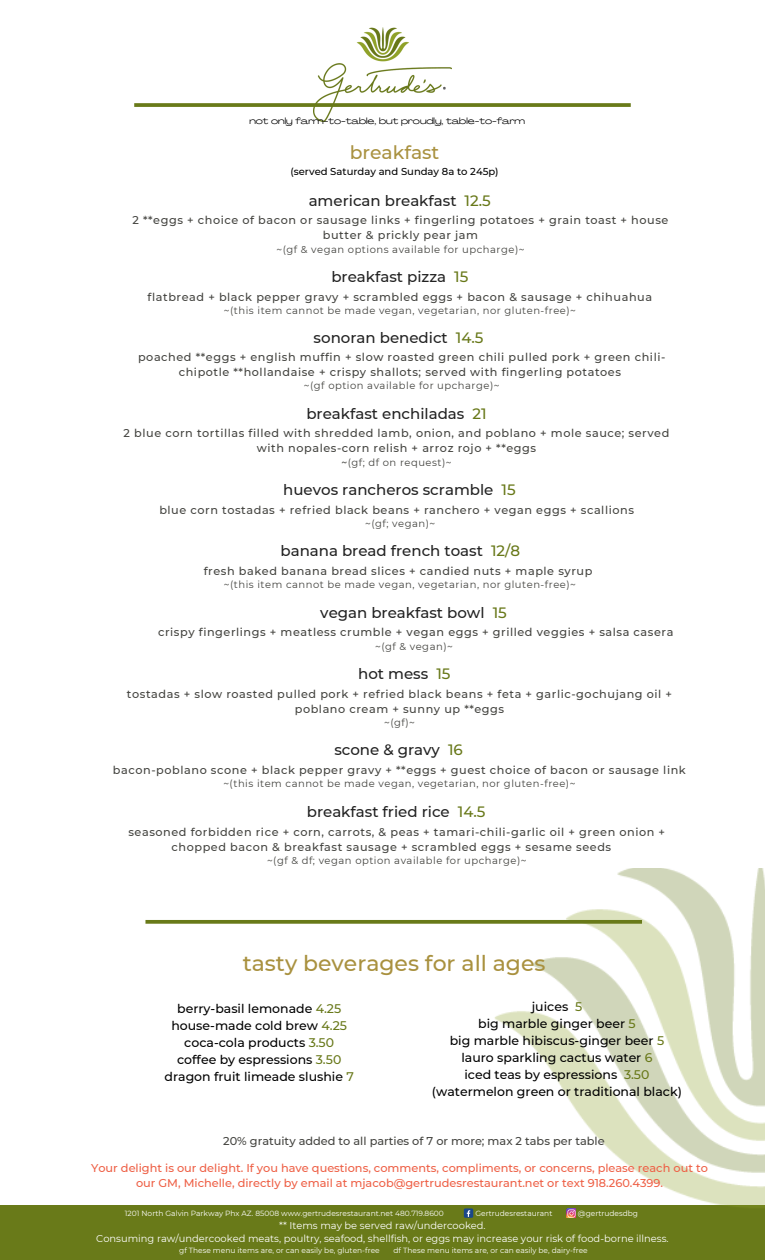
<style>
.page{position:relative;width:765px;height:1260px;background:#fff}
.page>*{position:absolute;margin:0;border:0;box-sizing:border-box;transform-origin:0 0}
.t1{font:500 22px "Montserrat";color:#a9913f}
.t2{font:500 18.75px "Montserrat";color:#a9913f}
.t3{font:500 15px "Montserrat";color:#222}
.t4{font:500 15px "Montserrat";color:#687819}
.t5{font:500 12.5px/16.9px "Montserrat";color:#000;text-align:center}
.t6{font:500 11.38px/15px "Montserrat";color:#ee6046;text-align:center}
.t7{font:500 11.38px "Montserrat";color:#444440}
.t8{font:500 11.25px/15px "Montserrat";letter-spacing:.05em;color:#444440;text-align:center}
.t9{font:10px "Montserrat";letter-spacing:.05em;color:#444440}
.t10{font:500 10px "Montserrat";color:#000}
.t11{font:9.88px "Montserrat";color:#fff}
.t12{font:8.88px "Agrandir Grand";color:#000}
.t13{font:7.5px "Montserrat";color:#fff}
.s1{color:#687819}
.s2{font-weight:500}
</style>
<div class="page">
<div style="left:0;top:1206px;width:765px;height:54px;background:#697a19"></div>
<img style="left:445px;top:869px;width:320px;height:349px">
<img style="left:313px;top:27px;width:138px;height:95px">
<svg style="left:134px;top:103px;width:497px;height:4px;fill:#6d7d20"></svg>
<svg style="left:145px;top:920px;width:497px;height:4px;fill:#697a19"></svg>
<h3 class="t12" style="left:249px;top:117px;width:277px">not only farm-to-table, but proudly, table-to-farm</h3>
<h2 class="t2" style="left:350px;top:141px;width:91px">breakfast</h2>
<h2 class="t10" style="left:290px;top:165px;width:210px">(served Saturday and Sunday 8a to 245p)</h2>
<h4 class="t3" style="left:309px;top:191px;width:149px">american breakfast</h4>
<h2 class="t4" style="left:465px;top:191px;width:28px">12.5</h2>
<h4 class="t8" style="left:133px;top:213px;width:537px">2 **eggs + choice of bacon or sausage links + fingerling potatoes + grain toast + house butter &amp; prickly pear jam</h4>
<h4 class="t9" style="left:277px;top:243px;width:250px">~(gf &amp; vegan options available for upcharge)~</h4>
<h6 class="t3" style="left:331px;top:268px;width:139px">breakfast pizza <span class="s1">15</span></h6>
<h2 class="t8" style="left:148px;top:289px;width:506px">flatbread + black pepper gravy + scrambled eggs + bacon &amp; sausage + chihuahua</h2>
<h2 class="t9" style="left:224px;top:304px;width:354px">~(this item cannot be made vegan, vegetarian, nor gluten-free)~</h2>
<h2 class="t3" style="left:314px;top:329px;width:171px">sonoran benedict <span class="s1">14.5</span></h2>
<h2 class="t8" style="left:138px;top:350px;width:529px">poached **eggs + english muffin + slow roasted green chili pulled pork + green chili&shy;chipotle **hollandaise + crispy shallots; served with fingerling potatoes</h2>
<h2 class="t9" style="left:304px;top:380px;width:197px">~(gf option available for upcharge)~</h2>
<h2 class="t3" style="left:306px;top:404px;width:182px">breakfast enchiladas <span class="s1">21</span></h2>
<h4 class="t8" style="left:124px;top:426px;width:547px">2 blue corn tortillas filled with shredded lamb, onion, and poblano + mole sauce; served with nopales-corn relish + arroz rojo + **eggs</h4>
<h4 class="t9" style="left:341px;top:456px;width:112px"><span class="s2">~</span>(gf; df on request)~</h4>
<p class="t3" style="left:283px;top:481px;width:234px">huevos rancheros scramble <span class="s1">15</span></p>
<p class="t8" style="left:159px;top:502px;width:476px">blue corn tostadas + refried black beans + ranchero + vegan eggs + scallions</p>
<p class="t9" style="left:365px;top:517px;width:72px">~(gf; vegan)~</p>
<h6 class="t3" style="left:280px;top:542px;width:204px">banana bread french toast</h6>
<h2 class="t4" style="left:491px;top:542px;width:31px">12/8</h2>
<h4 class="t8" style="left:204px;top:563px;width:390px">fresh baked banana bread slices + candied nuts + maple syrup</h4>
<h4 class="t9" style="left:224px;top:579px;width:354px">~(this item cannot be made vegan, vegetarian, nor gluten-free)~</h4>
<p class="t3" style="left:320px;top:603px;width:188px">vegan breakfast bowl <span class="s1">15</span></p>
<p class="t8" style="left:158px;top:625px;width:517px">crispy fingerlings + meatless crumble + vegan eggs + grilled veggies + salsa casera</p>
<p class="t9" style="left:375px;top:640px;width:79px">~(gf &amp; vegan)~</p>
<h4 class="t3" style="left:358px;top:665px;width:94px">hot mess <span class="s1">15</span></h4>
<h2 class="t8" style="left:127px;top:686px;width:547px">tostadas + slow roasted pulled pork + refried black beans + feta + garlic-gochujang oil + poblano cream + sunny up **eggs</h2>
<h2 class="t9" style="left:384px;top:716px;width:32px">~(gf)~</h2>
<p class="t3" style="left:334px;top:741px;width:130px">scone &amp; gravy <span class="s1">16</span></p>
<h1 class="t8" style="left:113px;top:762px;width:574px">bacon-poblano scone + black pepper gravy + **eggs + guest choice of bacon or sausage link</h1>
<h1 class="t9" style="left:223px;top:778px;width:354px">~(this item cannot be made vegan, vegetarian, nor gluten-free)~</h1>
<h2 class="t3" style="left:307px;top:802px;width:180px">breakfast fried rice <span class="s1">14.5</span></h2>
<h4 class="t8" style="left:172px;top:824px;width:495px;text-align:left;text-indent:-43px">seasoned forbidden rice + corn, carrots, &amp; peas + tamari-chili-garlic oil + green onion + chopped bacon &amp; breakfast sausage + scrambled eggs + sesame seeds</h4>
<h4 class="t9" style="left:267px;top:854px;width:261px">~(gf &amp; df; vegan option available for upcharge)~</h4>
<h3 class="t1" style="left:243px;top:950px;width:304px">tasty beverages for all ages</h3>
<p class="t5" style="left:165px;top:1000px;width:191px">berry-basil lemonade <span class="s1">4.25 </span>house-made cold brew <span class="s1">4.25 </span>coca-cola products <span class="s1">3.50 </span>coffee by espressions <span class="s1">3.50 </span>dragon fruit limeade slushie <span class="s1">7</span></p>
<h3 class="t5" style="left:432px;top:999px;width:252px">juices <span class="s1">5<br></span>big marble ginger beer <span class="s1">5<br></span>big marble hibiscus-ginger beer <span class="s1">5 </span>lauro sparkling cactus water <span class="s1">6<br></span>iced teas by espressions <span class="s1">3.50 </span>(watermelon green or traditional black)</h3>
<p class="t7" style="left:223px;top:1134px;width:383px">20% gratuity added to all parties of 7 or more; max 2 tabs per table</p>
<p class="t6" style="left:91px;top:1161px;width:618px">Your delight is our delight. If you have questions, comments, compliments, or concerns, please reach out to our GM, Michelle, directly by email at mjacob@gertrudesrestaurant.net or text 918.260.4399.</p>
<p class="t13" style="left:125px;top:1209px;width:320px">1201 North Galvin Parkway Phx AZ. 85008 www.gertrudesrestaurant.net 480.719.8600</p>
<p class="t13" style="left:475px;top:1209px;width:78px">Gertrudesrestaurant</p>
<p class="t13" style="left:578px;top:1209px;width:62px">@gertrudesdbg</p>
<p class="t11" style="left:279px;top:1220px;width:208px">** Items may be served raw/undercooked.</p>
<h5 class="t11" style="left:96px;top:1233px;width:574px">Consuming raw/undercooked meats, poultry, seafood, shellfish, or eggs may increase your risk of food-borne illness.</h5>
<h2 class="t13" style="left:179px;top:1246px;width:202px">gf These menu items are, or can easily be, gluten-free</h2>
<h2 class="t13" style="left:394px;top:1246px;width:196px">df These menu items are, or can easily be, dairy-free</h2>
</div>
